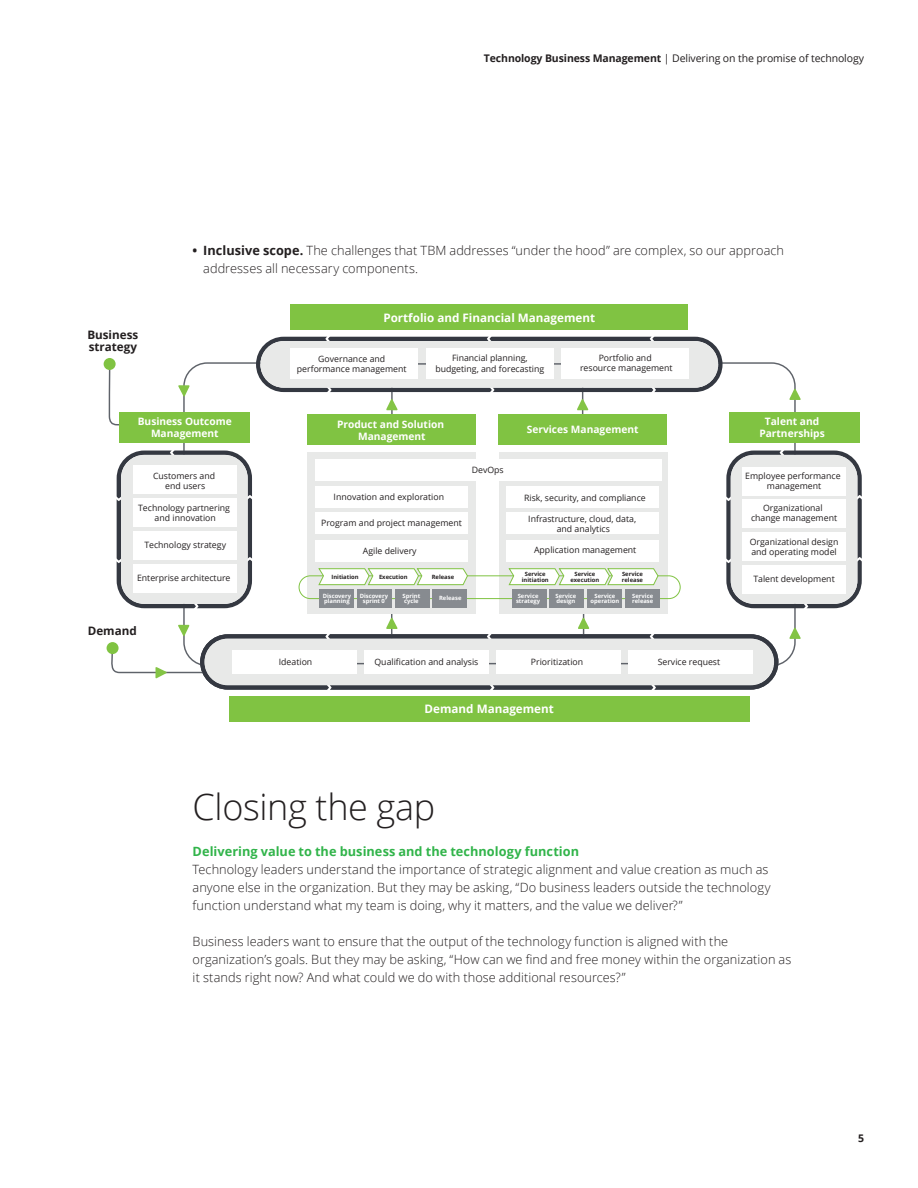
<style>
.page{position:relative;width:918px;height:1188px;background:#fff}
.page>*{position:absolute;margin:0;border:0;box-sizing:border-box;transform-origin:0 0}
.Story_heading_light{font:300 36px "Open Sans";letter-spacing:-.01em;color:#231f20}
.Body_copy__8_5_12pt{font:300 12.75px/18px "Open Sans";letter-spacing:.005em;color:#231f20}
.Subhead_A__8_5_12pt{font:700 12.75px "Open Sans";letter-spacing:.005em;color:#31b44a}
.t1{font:700 11.7px "Open Sans";color:#fff}
.t2{font:700 11.7px/11.7px "Open Sans";color:#231f20}
.Brochure_title___Lef{font:10.5px "Open Sans";letter-spacing:-.01em;color:#231f20}
.Brochure_title___Rig{font:700 10.5px "Open Sans";color:#231f20}
.t3{font:700 10.2px/11.7px "Open Sans";color:#fff;text-align:center}
.t4{font:8.7px/10.2px "Open Sans";color:#231f20;text-align:center}
.t5{font:700 5.85px/5.8px "Open Sans";color:#fff}
.t6{font:700 5.85px/5.8px "Open Sans";color:#231f20;text-align:center}
.s1{font-weight:700}
</style>
<div class="page">
<svg style="left:108px;top:369px;width:22px;height:57px"></svg>
<hr style="left:391px;top:387px;width:2px;height:31px;background:#5f636a">
<hr style="left:582px;top:387px;width:1px;height:31px;background:#5f636a">
<hr style="left:583px;top:609px;width:1px;height:31px;background:#5f636a">
<hr style="left:391px;top:611px;width:1px;height:31px;background:#5f636a">
<div style="left:308px;top:452px;width:168px;height:162px;background:#e8e9e8"></div>
<div style="left:499px;top:452px;width:168px;height:162px;background:#e8e9e8"></div>
<div style="left:290px;top:304px;width:398px;height:26px;background:#80c342"></div>
<div style="left:315px;top:460px;width:346px;height:21px;background:#fff"></div>
<div style="left:315px;top:487px;width:153px;height:21px;background:#fff"></div>
<div style="left:506px;top:487px;width:152px;height:21px;background:#fff"></div>
<div style="left:315px;top:512px;width:153px;height:22px;background:#fff"></div>
<div style="left:506px;top:512px;width:152px;height:22px;background:#fff"></div>
<div style="left:315px;top:540px;width:153px;height:21px;background:#fff"></div>
<div style="left:506px;top:540px;width:152px;height:21px;background:#fff"></div>
<svg style="left:116px;top:448px;width:136px;height:163px"></svg>
<div style="left:121px;top:455px;width:127px;height:149px;background:#e8e9e8;border-radius:23px"></div>
<div style="left:133px;top:465px;width:104px;height:29px;background:#fff"></div>
<div style="left:133px;top:498px;width:104px;height:29px;background:#fff"></div>
<div style="left:133px;top:531px;width:104px;height:29px;background:#fff"></div>
<div style="left:133px;top:564px;width:104px;height:29px;background:#fff"></div>
<div style="left:229px;top:696px;width:520px;height:26px;background:#80c342"></div>
<div style="left:119px;top:413px;width:131px;height:30px;background:#80c342"></div>
<div style="left:729px;top:413px;width:130px;height:30px;background:#80c342"></div>
<div style="left:308px;top:414px;width:168px;height:30px;background:#80c342"></div>
<div style="left:498px;top:414px;width:169px;height:30px;background:#80c342"></div>
<div style="left:299px;top:575px;width:382px;height:24px;border:1px solid #80c342;border-radius:11px"></div>
<svg style="left:318px;top:568px;width:150px;height:18px;background:#e9f3e0"></svg>
<svg style="left:508px;top:568px;width:151px;height:18px;background:#e9f3e0"></svg>
<div style="left:319px;top:589px;width:35px;height:19px;background:#878b90"></div>
<div style="left:357px;top:589px;width:35px;height:19px;background:#878b90"></div>
<div style="left:395px;top:589px;width:34px;height:19px;background:#878b90"></div>
<div style="left:433px;top:589px;width:34px;height:19px;background:#878b90"></div>
<div style="left:512px;top:589px;width:35px;height:19px;background:#878b90"></div>
<div style="left:549px;top:589px;width:35px;height:19px;background:#878b90"></div>
<div style="left:588px;top:589px;width:34px;height:19px;background:#878b90"></div>
<div style="left:625px;top:589px;width:35px;height:19px;background:#878b90"></div>
<div style="left:107px;top:642px;width:12px;height:12px;background:#80c342;border-radius:50%"></div>
<div style="left:104px;top:358px;width:12px;height:12px;background:#80c342;border-radius:50%"></div>
<svg style="left:789px;top:389px;width:12px;height:11px"></svg>
<svg style="left:789px;top:628px;width:12px;height:11px"></svg>
<svg style="left:178px;top:385px;width:12px;height:11px"></svg>
<svg style="left:256px;top:336px;width:467px;height:74px"></svg>
<div style="left:260px;top:341px;width:458px;height:47px;background:#e8e9e8;border-radius:23px"></div>
<svg style="left:108px;top:618px;width:670px;height:72px"></svg>
<div style="left:204px;top:639px;width:570px;height:46px;background:#e8e9e8;border-radius:23px"></div>
<hr style="left:406px;top:363px;width:167px;height:2px;background:#5f636a">
<div style="left:290px;top:348px;width:128px;height:31px;background:#fff"></div>
<div style="left:426px;top:348px;width:127px;height:31px;background:#fff"></div>
<div style="left:561px;top:348px;width:128px;height:31px;background:#fff"></div>
<hr style="left:336px;top:663px;width:304px;height:1px;background:#5f636a">
<div style="left:233px;top:651px;width:124px;height:23px;background:#fff"></div>
<div style="left:364px;top:651px;width:125px;height:23px;background:#fff"></div>
<div style="left:496px;top:651px;width:124px;height:23px;background:#fff"></div>
<div style="left:628px;top:651px;width:124px;height:23px;background:#fff"></div>
<svg style="left:726px;top:448px;width:136px;height:163px"></svg>
<div style="left:731px;top:455px;width:126px;height:149px;background:#e8e9e8;border-radius:23px"></div>
<div style="left:742px;top:499px;width:104px;height:29px;background:#fff"></div>
<div style="left:742px;top:532px;width:104px;height:29px;background:#fff"></div>
<div style="left:742px;top:566px;width:104px;height:28px;background:#fff"></div>
<div style="left:742px;top:467px;width:104px;height:28px;background:#fff"></div>
<p class="Brochure_title___Lef" style="left:484px;top:51px;width:382px"><span class="s1">Technology Business Management</span> | Delivering on the promise of technology</p>
<p class="Body_copy__8_5_12pt" style="left:203px;top:241px;width:582px;text-indent:-11px"><span class="s1">• Inclusive scope.</span> The challenges that TBM addresses “under the hood” are complex, so our approach addresses all necessary components.</p>
<p class="t2" style="left:87px;top:329px;width:52px">Business strategy</p>
<p class="t1" style="left:383px;top:309px;width:213px">Portfolio and Financial Management</p>
<p class="t4" style="left:297px;top:353px;width:111px">Governance and performance management</p>
<p class="t4" style="left:580px;top:352px;width:94px">Portfolio and<br>resource management</p>
<p class="t4" style="left:435px;top:353px;width:110px">Financial planning, budgeting, and forecasting</p>
<p class="t3" style="left:138px;top:415px;width:96px">Business Outcome<br>Management</p>
<p class="t3" style="left:759px;top:415px;width:67px">Talent and<br>Partnerships</p>
<p class="t3" style="left:337px;top:419px;width:109px">Product and Solution<br>Management</p>
<p class="t3" style="left:527px;top:424px;width:113px">Services Management</p>
<p class="t4" style="left:153px;top:470px;width:64px">Customers and end users</p>
<p class="t4" style="left:138px;top:503px;width:93px">Technology partnering and innovation</p>
<p class="t4" style="left:144px;top:539px;width:83px">Technology strategy</p>
<p class="t4" style="left:137px;top:572px;width:95px">Enterprise architecture</p>
<p class="t2" style="left:88px;top:624px;width:51px">Demand</p>
<p class="t4" style="left:334px;top:492px;width:112px">Innovation and exploration</p>
<p class="t4" style="left:321px;top:518px;width:142px">Program and project management</p>
<p class="t4" style="left:472px;top:464px;width:33px">DevOps</p>
<p class="t4" style="left:524px;top:492px;width:123px">Risk, security, and compliance</p>
<p class="t4" style="left:528px;top:513px;width:109px">Infrastructure, cloud, data, and analytics</p>
<p class="t4" style="left:363px;top:546px;width:55px">Agile delivery</p>
<p class="t4" style="left:534px;top:545px;width:104px">Application management</p>
<p class="t6" style="left:331px;top:574px;width:29px">Initiation</p>
<p class="t6" style="left:379px;top:574px;width:30px">Execution</p>
<p class="t6" style="left:432px;top:574px;width:24px">Release</p>
<p class="t6" style="left:522px;top:571px;width:28px">Service initiation</p>
<p class="t6" style="left:570px;top:571px;width:30px">Service execution</p>
<p class="t6" style="left:622px;top:571px;width:23px;text-align:left">Service release</p>
<p class="t5" style="left:516px;top:592px;width:26px">Service strategy</p>
<p class="t5" style="left:555px;top:592px;width:22px">Service design</p>
<p class="t5" style="left:591px;top:592px;width:30px;text-align:center">Service operation</p>
<p class="t5" style="left:632px;top:592px;width:23px">Service release</p>
<p class="t5" style="left:323px;top:592px;width:30px">Discovery planning</p>
<p class="t5" style="left:360px;top:592px;width:30px;text-align:center">Discovery sprint 0</p>
<p class="t5" style="left:403px;top:592px;width:19px">Sprint cycle</p>
<p class="t5" style="left:439px;top:595px;width:24px">Release</p>
<p class="t4" style="left:279px;top:657px;width:35px">Ideation</p>
<p class="t4" style="left:375px;top:657px;width:105px">Qualification and analysis</p>
<p class="t4" style="left:531px;top:657px;width:54px">Prioritization</p>
<p class="t4" style="left:658px;top:657px;width:64px">Service request</p>
<p class="t1" style="left:425px;top:701px;width:131px">Demand Management</p>
<p class="t4" style="left:745px;top:470px;width:97px">Employee performance management</p>
<p class="t4" style="left:751px;top:503px;width:88px">Organizational change management</p>
<p class="t4" style="left:750px;top:536px;width:90px;text-align:left">Organizational design and operating model</p>
<p class="t4" style="left:753px;top:574px;width:83px">Talent development</p>
<p class="Story_heading_light" style="left:193px;top:782px;width:244px">Closing the gap</p>
<p class="Subhead_A__8_5_12pt" style="left:193px;top:842px;width:388px">Delivering value to the business and the technology function</p>
<p class="Body_copy__8_5_12pt" style="left:193px;top:860px;width:579px">Technology leaders understand the importance of strategic alignment and value creation as much as anyone else in the organization. But they may be asking, “Do business leaders outside the technology function understand what my team is doing, why it matters, and the value we deliver?”</p>
<p class="Body_copy__8_5_12pt" style="left:193px;top:932px;width:600px">Business leaders want to ensure that the output of the technology function is aligned with the organization’s goals. But they may be asking, “How can we find and free money within the organization as it stands right now? And what could we do with those additional resources?”</p>
<p class="Brochure_title___Rig" style="left:858px;top:1131px;width:7px">5</p>
</div>
